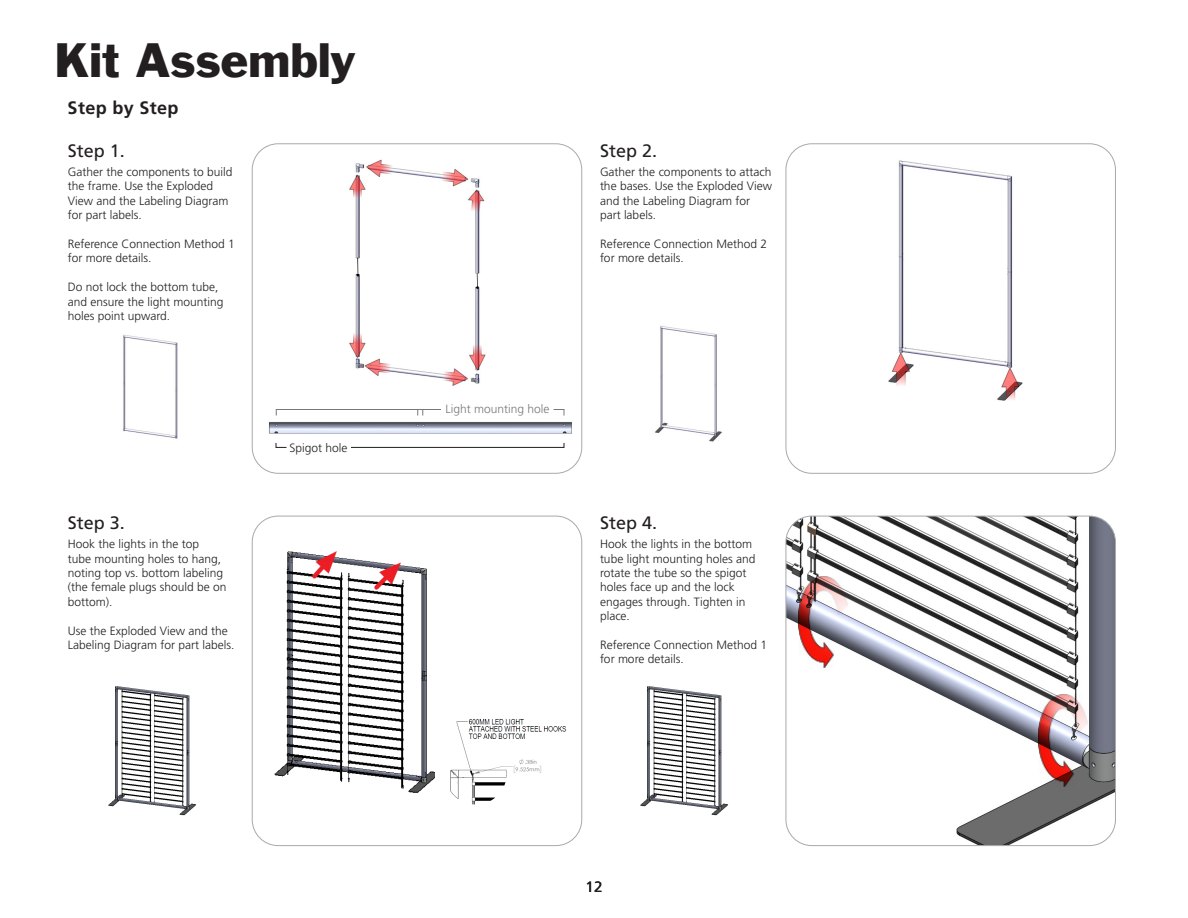
<style>
.page{position:relative;width:1188px;height:918px;background:#fff}
.page>*{position:absolute;margin:0;border:0;box-sizing:border-box;transform-origin:0 0}
.t1{font:45px "Franklin Gothic LT";color:#231f20}
.t2{font:18px "Frutiger LT Std";color:#231f20}
.t3{font:700 18px "Frutiger LT Std";letter-spacing:.02em;color:#231f20}
.t4{font:15px "Frutiger LT Std";color:#231f20}
.t5{font:300 12px/14.4px "Frutiger LT Std";color:#231f20}
.t6{font:300 12px "Frutiger LT Std";color:#76787b}
</style>
<div class="page">
<img style="left:123px;top:334px;width:55px;height:105px">
<img style="left:252px;top:144px;width:330px;height:268px">
<div style="left:252px;top:144px;width:330px;height:330px;border:1px solid #a8a9ad;border-radius:26px"></div>
<img style="left:252px;top:516px;width:183px;height:327px">
<div style="left:252px;top:516px;width:330px;height:330px;border:1px solid #a8a9ad;border-radius:26px"></div>
<img style="left:786px;top:144px;width:329px;height:257px">
<div style="left:786px;top:144px;width:330px;height:330px;border:1px solid #a8a9ad;border-radius:26px"></div>
<img style="left:786px;top:516px;width:329px;height:330px">
<div style="left:786px;top:516px;width:330px;height:330px;border:1px solid #a8a9ad;border-radius:26px"></div>
<img style="left:108px;top:686px;width:89px;height:130px">
<img style="left:655px;top:326px;width:67px;height:116px">
<img style="left:450px;top:719px;width:117px;height:86px">
<img style="left:640px;top:686px;width:89px;height:130px">
<img style="left:1038px;top:694px;width:50px;height:92px">
<img style="left:798px;top:576px;width:50px;height:92px">
<img style="left:269px;top:412px;width:303px;height:22px">
<svg style="left:275px;top:443px;width:12px;height:5px"></svg>
<svg style="left:351px;top:443px;width:214px;height:5px"></svg>
<svg style="left:553px;top:409px;width:12px;height:7px"></svg>
<svg style="left:276px;top:409px;width:166px;height:7px"></svg>
<p class="t1" style="left:54px;top:32px;width:303px">Kit Assembly</p>
<p class="t3" style="left:68px;top:98px;width:113px">Step by Step</p>
<p class="t2" style="left:68px;top:140px;width:59px">Step 1.</p>
<p class="t5" style="left:68px;top:165px;width:166px">Gather the components to build the frame. Use the Exploded<br>View and the Labeling Diagram for part labels.</p>
<p class="t5" style="left:68px;top:237px;width:169px">Reference Connection Method 1 for more details.</p>
<p class="t5" style="left:68px;top:280px;width:157px">Do not lock the bottom tube, and ensure the light mounting holes point upward.</p>
<p class="t2" style="left:68px;top:513px;width:59px">Step 3.</p>
<p class="t5" style="left:68px;top:537px;width:160px">Hook the lights in the top<br>tube mounting holes to hang, noting top vs. bottom labeling (the female plugs should be on bottom).</p>
<p class="t5" style="left:68px;top:623px;width:168px">Use the Exploded View and the<br>Labeling Diagram for part labels.</p>
<p class="t5" style="left:290px;top:441px;width:60px">Spigot hole</p>
<p class="t2" style="left:600px;top:140px;width:59px">Step 2.</p>
<p class="t5" style="left:600px;top:165px;width:174px">Gather the components to attach the bases. Use the Exploded View and the Labeling Diagram for part labels.</p>
<p class="t5" style="left:600px;top:237px;width:169px">Reference Connection Method 2 for more details.</p>
<p class="t6" style="left:446px;top:402px;width:106px">Light mounting hole</p>
<p class="t2" style="left:600px;top:513px;width:59px">Step 4.</p>
<p class="t5" style="left:600px;top:537px;width:157px">Hook the lights in the bottom tube light mounting holes and rotate the tube so the spigot holes face up and the lock engages through. Tighten in place.</p>
<p class="t5" style="left:600px;top:638px;width:169px">Reference Connection Method 1 for more details.</p>
<p class="t4" style="left:586px;top:878px;width:18px">12</p>
</div>
